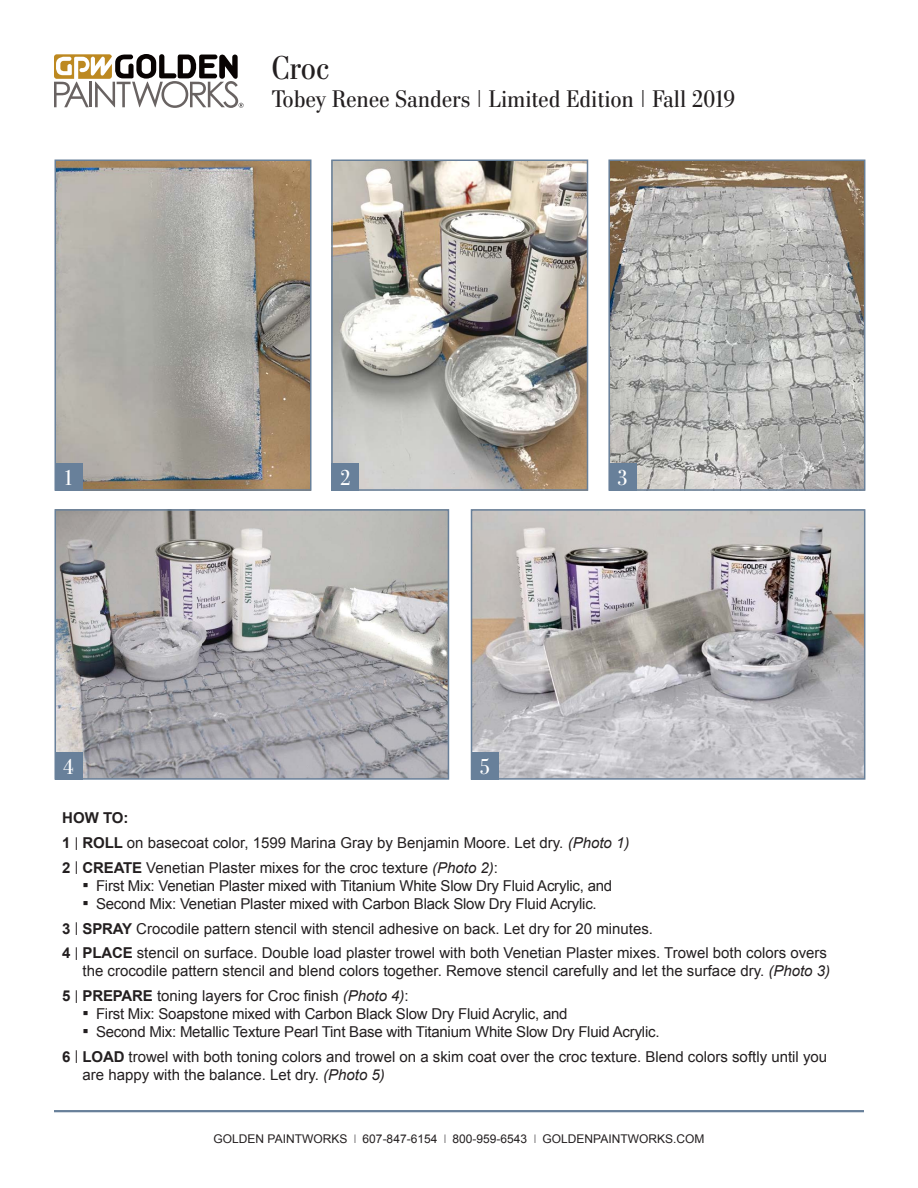
<style>
.page{position:relative;width:918px;height:1188px;background:#fff}
.page>*{position:absolute;margin:0;border:0;box-sizing:border-box;transform-origin:0 0}
.t1{font:33px "Stilson";color:#231f20}
.t2{font:24px "Stilson";letter-spacing:.02em;color:#231f20}
.t3{font:21.6px "Stilson";color:#fff}
.t4{font:15px/18px "Arial";color:#231f20;text-align:right}
.t5{font:700 15px "Arial";color:#231f20}
.t6{font:12px "Arial";color:#231f20}
.s1{font-weight:700}
.s2{font-size:13.5px}
.s3{font-style:italic}
.s4{font-size:18px}
.s5{font-family:"Stilson"}
</style>
<div class="page">
<svg style="left:54px;top:54px;width:190px;height:54px"></svg>
<hr style="left:54px;top:1110px;width:810px;height:2px;background:#68809a">
<img style="left:57px;top:162px;width:252px;height:326px">
<div style="left:54px;top:159px;width:258px;height:332px;border:2px solid #68809a"></div>
<img style="left:334px;top:162px;width:251px;height:326px">
<div style="left:331px;top:159px;width:257px;height:332px;border:2px solid #68809a"></div>
<img style="left:611px;top:162px;width:251px;height:326px">
<div style="left:608px;top:159px;width:257px;height:332px;border:2px solid #68809a"></div>
<div style="left:55px;top:463px;width:27px;height:28px;background:#68809a"></div>
<div style="left:332px;top:463px;width:27px;height:28px;background:#68809a"></div>
<div style="left:609px;top:463px;width:27px;height:28px;background:#68809a"></div>
<img style="left:57px;top:512px;width:389px;height:265px">
<div style="left:54px;top:509px;width:395px;height:271px;border:2px solid #68809a"></div>
<img style="left:474px;top:512px;width:388px;height:265px">
<div style="left:471px;top:509px;width:394px;height:271px;border:2px solid #68809a"></div>
<div style="left:55px;top:752px;width:27px;height:27px;background:#68809a"></div>
<div style="left:471px;top:752px;width:28px;height:27px;background:#68809a"></div>
<p class="t1" style="left:272px;top:48px;width:59px">Croc</p>
<p class="t2" style="left:272px;top:85px;width:465px">Tobey Renee Sanders | Limited Edition | Fall 2019</p>
<p class="t3" style="left:65px;top:465px;width:8px">1</p>
<p class="t3" style="left:341px;top:465px;width:11px">2</p>
<p class="t3" style="left:63px;top:754px;width:12px">4</p>
<p class="t3" style="left:480px;top:754px;width:11px">5</p>
<p class="t3" style="left:618px;top:465px;width:11px">3</p>
<p class="t5" style="left:62px;top:808px;width:68px">HOW TO:</p>
<p class="t4" style="left:62px;top:834px;width:569px"><span class="s1">1</span> <span class="s2">|</span> <span class="s1">ROLL</span> on basecoat color, 1599 Marina Gray by Benjamin Moore. Let dry. <span class="s3">(Photo 1)</span></p>
<p class="t4" style="left:62px;top:859px;width:437px"><span class="s1">2</span> <span class="s2">|</span> <span class="s1">CREATE</span> Venetian Plaster mixes for the croc texture <span class="s3">(Photo 2)</span>:</p>
<p class="t4" style="left:82px;top:877px;width:531px"><span class="s4">▪</span> First Mix: Venetian Plaster mixed with Titanium White Slow Dry Fluid Acrylic, and</p>
<p class="t4" style="left:82px;top:895px;width:516px"><span class="s4">▪</span> Second Mix: Venetian Plaster mixed with Carbon Black Slow Dry Fluid Acrylic.</p>
<p class="t4" style="left:62px;top:920px;width:592px"><span class="s1">3</span> <span class="s2">|</span> <span class="s1">SPRAY</span> Crocodile pattern stencil with stencil adhesive on back. Let dry for 20 minutes.</p>
<p class="t4" style="left:62px;top:944px;width:769px"><span class="s1">4</span> <span class="s2">|</span> <span class="s1">PLACE</span> stencil on surface. Double load plaster trowel with both Venetian Plaster mixes. Trowel both colors overs the crocodile pattern stencil and blend colors together. Remove stencil carefully and let the surface dry. <span class="s3">(Photo 3)</span></p>
<p class="t4" style="left:62px;top:987px;width:348px"><span class="s1">5</span> <span class="s2">|</span> <span class="s1">PREPARE</span> toning layers for Croc finish <span class="s3">(Photo 4)</span>:</p>
<p class="t4" style="left:82px;top:1005px;width:487px"><span class="s4">▪</span> First Mix: Soapstone mixed with Carbon Black Slow Dry Fluid Acrylic, and</p>
<p class="t4" style="left:82px;top:1023px;width:579px"><span class="s4">▪</span> Second Mix: Metallic Texture Pearl Tint Base with Titanium White Slow Dry Fluid Acrylic.</p>
<p class="t4" style="left:82px;top:1048px;width:746px;text-align:left;text-indent:-20px"><span class="s1">6</span> <span class="s2">|</span> <span class="s1">LOAD</span> trowel with both toning colors and trowel on a skim coat over the croc texture. Blend colors softly until you are happy with the balance. Let dry. <span class="s3">(Photo 5)</span></p>
<p class="t6" style="left:214px;top:1131px;width:492px">GOLDEN PAINTWORKS <span class="s5">|</span> 607-847-6154 <span class="s5">|</span> 800-959-6543 <span class="s5">|</span> GOLDENPAINTWORKS.COM</p>
</div>
